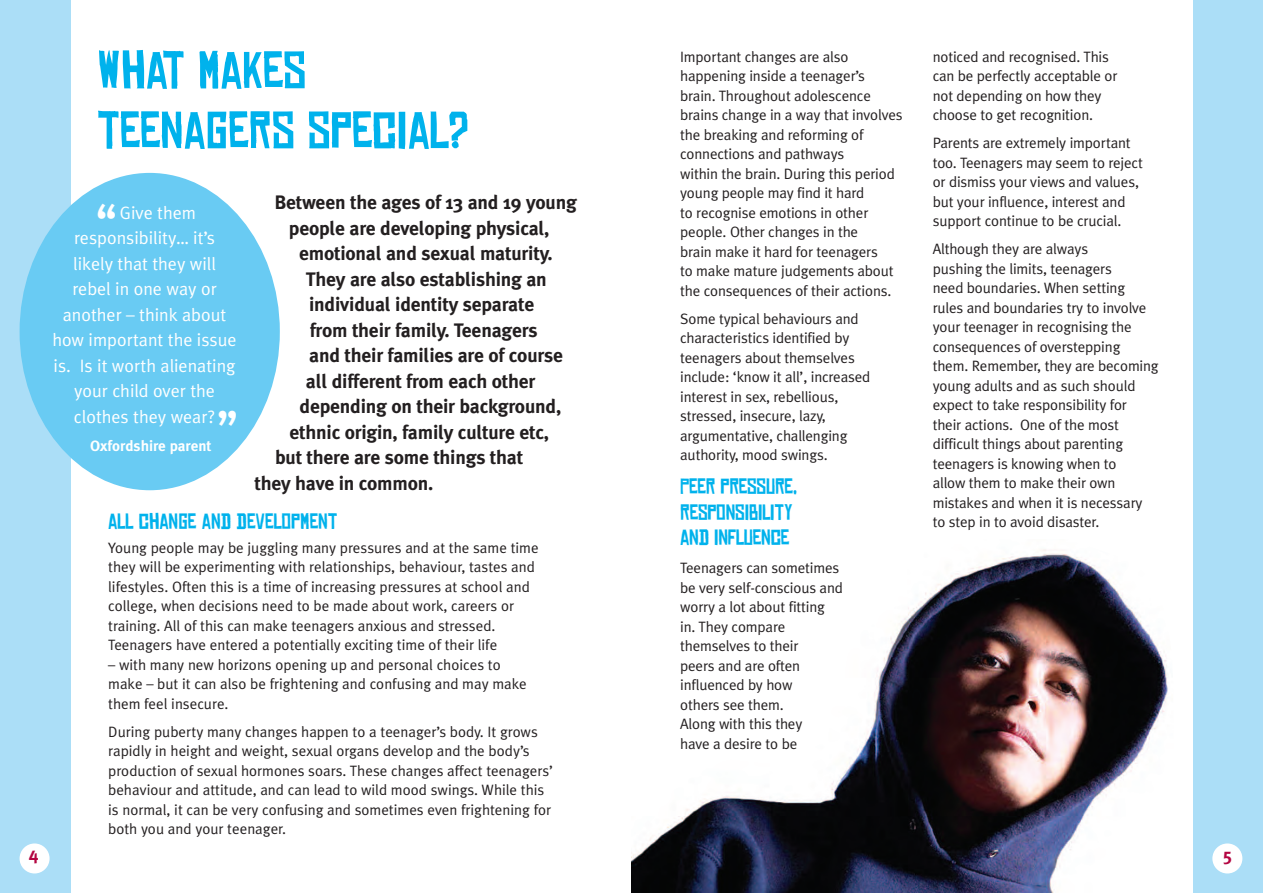
<style>
.page{position:relative;width:1263px;height:893px;background:#fff}
.page>*{position:absolute;margin:0;border:0;box-sizing:border-box;transform-origin:0 0}
.t1{font:50.1px/60.2px "Chinese Rocks Free";color:#00b2ec}
.t2{font:700 48px "Plan";color:#fff}
.t3{font:21px/25.5px "Chinese Rocks Free";letter-spacing:-.01em;color:#00b2ec}
.t4{font:700 19.5px "Meta Plus";letter-spacing:-.01em;color:#231f20}
.t5{font:18px "Meta Plus Normal";color:#fff}
.t6{font:700 18px "Meta Plus";color:#b40642}
.t7{font:15px/19.5px "Meta Plus Normal";letter-spacing:-.01em;color:#231f20}
.t8{font:700 15px "Meta Plus";color:#fff}
</style>
<div class="page">
<div style="left:0;top:0;width:70px;height:893px;background:#abdef7"></div>
<div style="left:20px;top:843px;width:30px;height:30px;background:#fff;border-radius:50%"></div>
<div style="left:20px;top:173px;width:260px;height:317px;background:#69cbf3;border-radius:50%"></div>
<div style="left:1193px;top:0;width:70px;height:893px;background:#abdef7"></div>
<div style="left:1212px;top:843px;width:30px;height:30px;background:#fff;border-radius:50%"></div>
<img style="left:631px;top:549px;width:537px;height:344px">
<h1 class="t1" style="left:97px;top:41px;width:373px">WHAT MAKES<br>TEENAGERS SPECIAL?</h1>
<p class="t6" style="left:29px;top:844px;width:11px">4</p>
<h2 class="t2" style="left:96px;top:205px;width:23px">“</h2>
<p class="t5" style="left:120px;top:202px;width:78px">Give them</p>
<p class="t5" style="left:74px;top:228px;width:142px">responsibility… it’s</p>
<p class="t5" style="left:73px;top:253px;width:144px">likely that they will</p>
<p class="t5" style="left:72px;top:279px;width:146px">rebel in one way or</p>
<p class="t5" style="left:63px;top:304px;width:165px">another – think about</p>
<p class="t5" style="left:52px;top:330px;width:186px">how important the issue</p>
<p class="t5" style="left:54px;top:355px;width:184px">is. Is it worth alienating</p>
<p class="t5" style="left:74px;top:381px;width:142px">your child over the</p>
<p class="t5" style="left:74px;top:406px;width:143px">clothes they wear?</p>
<h2 class="t2" style="left:217px;top:411px;width:23px">”</h2>
<p class="t8" style="left:90px;top:437px;width:123px">Oxfordshire parent</p>
<h3 class="t4" style="left:274px;top:191px;width:304px">Between the ages of 13 and 19 young</h3>
<h3 class="t4" style="left:289px;top:216px;width:262px">people are developing physical,</h3>
<h3 class="t4" style="left:299px;top:242px;width:255px">emotional and sexual maturity.</h3>
<h3 class="t4" style="left:306px;top:267px;width:243px">They are also establishing an</h3>
<h3 class="t4" style="left:309px;top:293px;width:227px">individual identity separate</h3>
<h3 class="t4" style="left:310px;top:318px;width:229px">from their family. Teenagers</h3>
<h3 class="t4" style="left:309px;top:344px;width:255px">and their families are of course</h3>
<h3 class="t4" style="left:306px;top:369px;width:231px">all different from each other</h3>
<h3 class="t4" style="left:299px;top:395px;width:263px">depending on their background,</h3>
<h3 class="t4" style="left:289px;top:420px;width:261px">ethnic origin, family culture etc,</h3>
<h3 class="t4" style="left:275px;top:446px;width:250px">but there are some things that</h3>
<h3 class="t4" style="left:254px;top:471px;width:180px">they have in common.</h3>
<h3 class="t3" style="left:108px;top:509px;width:231px">ALL CHANGE AND DEVELOPMENT</h3>
<p class="t7" style="left:108px;top:538px;width:432px">Young people may be juggling many pressures and at the same time they will be experimenting with relationships, behaviour, tastes and lifestyles. Often this is a time of increasing pressures at school and college, when decisions need to be made about work, careers or training. All of this can make teenagers anxious and stressed.<br>Teenagers have entered a potentially exciting time of their life</p>
<p class="t7" style="left:108px;top:655px;width:420px">– with many new horizons opening up and personal choices to make – but it can also be frightening and confusing and may make them feel insecure.</p>
<p class="t7" style="left:108px;top:722px;width:446px">During puberty many changes happen to a teenager’s body. It grows rapidly in height and weight, sexual organs develop and the body’s production of sexual hormones soars. These changes affect teenagers’ behaviour and attitude, and can lead to wild mood swings. While this is normal, it can be very confusing and sometimes even frightening for both you and your teenager.</p>
<p class="t7" style="left:680px;top:47px;width:224px">Important changes are also happening inside a teenager’s brain. Throughout adolescence brains change in a way that involves the breaking and reforming of connections and pathways<br>within the brain. During this period young people may find it hard<br>to recognise emotions in other people. Other changes in the<br>brain make it hard for teenagers<br>to make mature judgements about the consequences of their actions.</p>
<p class="t7" style="left:680px;top:309px;width:192px">Some typical behaviours and characteristics identified by teenagers about themselves include: ‘know it all’, increased interest in sex, rebellious, stressed, insecure, lazy, argumentative, challenging authority, mood swings.</p>
<h3 class="t3" style="left:680px;top:474px;width:119px">PEER PRESSURE,<br>RESPONSIBILITY<br>AND INFLUENCE</h3>
<p class="t7" style="left:680px;top:558px;width:164px">Teenagers can sometimes be very self-conscious and worry a lot about fitting in. They compare themselves to their<br>peers and are often influenced by how<br>others see them.<br>Along with this they<br>have a desire to be</p>
<p class="t7" style="left:933px;top:47px;width:186px">noticed and recognised. This can be perfectly acceptable or not depending on how they choose to get recognition.</p>
<p class="t7" style="left:933px;top:133px;width:212px">Parents are extremely important too. Teenagers may seem to reject or dismiss your views and values, but your influence, interest and support continue to be crucial.</p>
<p class="t7" style="left:933px;top:239px;width:228px">Although they are always<br>pushing the limits, teenagers<br>need boundaries. When setting rules and boundaries try to involve your teenager in recognising the consequences of overstepping them. Remember, they are becoming young adults and as such should expect to take responsibility for their actions. One of the most difficult things about parenting teenagers is knowing when to<br>allow them to make their own mistakes and when it is necessary to step in to avoid disaster.</p>
<p class="t6" style="left:1223px;top:844px;width:10px">5</p>
</div>
